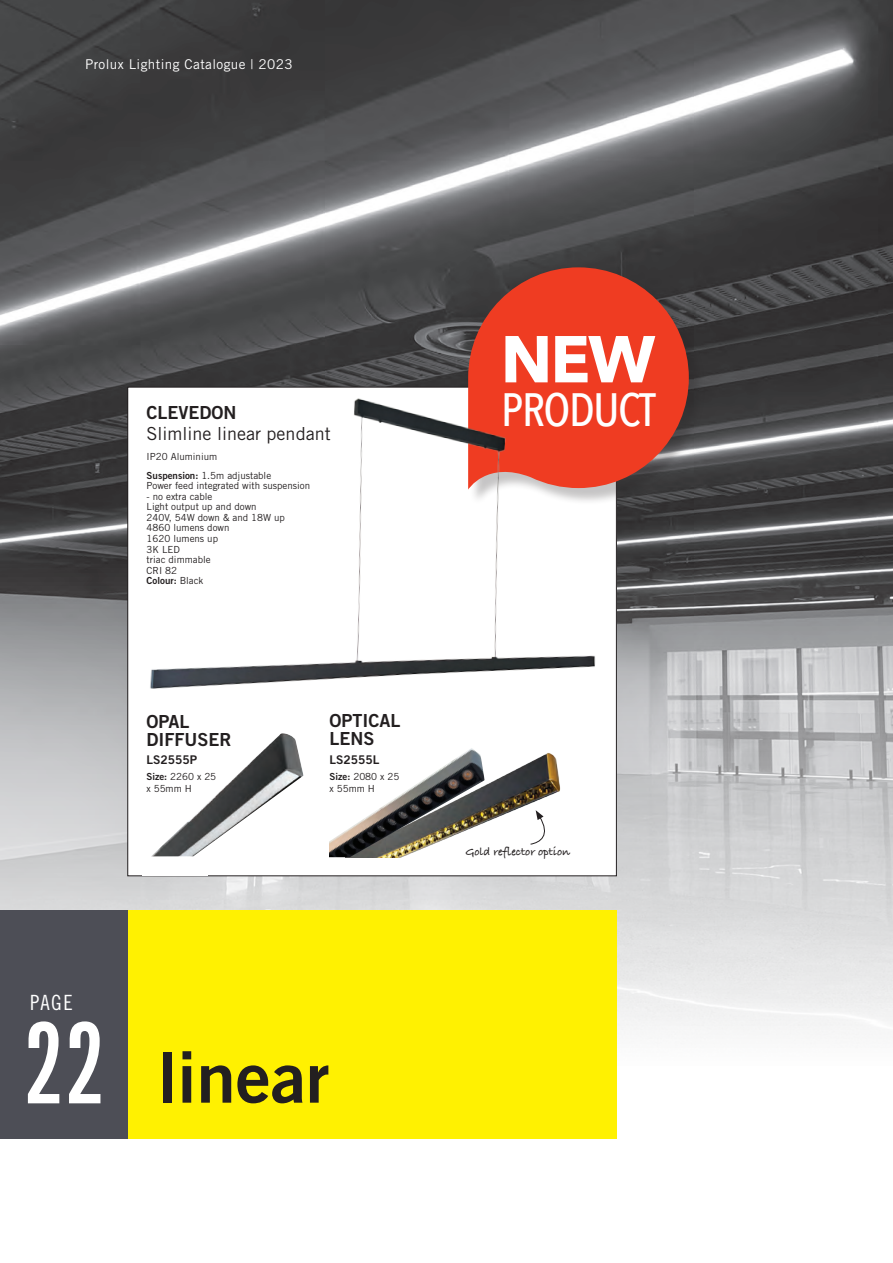
<style>
.page{position:relative;width:893px;height:1263px;background:#fff}
.page>*{position:absolute;margin:0;border:0;box-sizing:border-box;transform-origin:0 0}
.t1{font:111.15px "Alpin Gothic CG No 1";color:#fff}
.t2{font:70.35px "Trade Gothic Bold Two";color:#231f20}
.t3{font:700 65.4px "Avenir Next";color:#fff}
.t4{font:500 46.65px "Avenir Next Condensed";letter-spacing:-.03em;color:#fff}
.t5{font:21px "Trade Gothic Cond Eighteen";color:#fff}
.t6{font:18px "Trade Gothic Bold Two";color:#231f20}
.t7{font:18px "Trade Gothic";color:#231f20}
.t8{font:13.5px "Trade Gothic";letter-spacing:.03em;color:#fff}
.t9{font:700 12px "Bradley Hand ITCTT";color:#231f20}
.t10{font:12px "Trade Gothic Bold Two";color:#231f20}
.t11{font:9.75px "Trade Gothic";color:#231f20}
.t12{font:9.75px "Trade Gothic Bold Two";color:#231f20}
.s1{font-family:"Trade Gothic Bold Two"}
.s2{font-family:"Trade Gothic"}
</style>
<div class="page">
<img style="left:0;top:0;width:893px;height:1035px">
<div style="left:128px;top:911px;width:489px;height:228px;background:#fff101"></div>
<div style="left:0;top:911px;width:128px;height:228px;background:#4d4e56"></div>
<div style="left:128px;top:387px;width:488px;height:489px;background:#fff"></div>
<img style="left:485px;top:753px;width:76px;height:70px">
<img style="left:329px;top:748px;width:156px;height:109px">
<div style="left:470px;top:270px;width:236px;height:235px;background:#231f20;opacity:.26"></div>
<svg style="left:468px;top:267px;width:221px;height:223px;background:#c43d2a"></svg>
<img style="left:138px;top:379px;width:485px;height:346px">
<img style="left:152px;top:733px;width:151px;height:123px">
<div style="left:296px;top:829px;width:33px;height:34px;background:#fff"></div>
<svg style="left:528px;top:810px;width:33px;height:35px"></svg>
<p class="t8" style="left:85px;top:56px;width:209px">Prolux Lighting Catalogue | 2023</p>
<p class="t6" style="left:147px;top:401px;width:92px">CLEVEDON</p>
<p class="t7" style="left:147px;top:422px;width:186px">Slimline linear pendant</p>
<p class="t11" style="left:147px;top:450px;width:72px">IP20 Aluminium</p>
<p class="t11" style="left:147px;top:469px;width:126px"><span class="s1">Suspension:</span> 1.5m adjustable</p>
<p class="t11" style="left:147px;top:480px;width:165px">Power feed integrated with suspension</p>
<p class="t11" style="left:147px;top:490px;width:67px">- no extra cable</p>
<p class="t11" style="left:147px;top:501px;width:111px">Light output up and down</p>
<p class="t11" style="left:147px;top:512px;width:140px">240V, 54W down &amp; and 18W up</p>
<p class="t11" style="left:147px;top:522px;width:84px">4860 lumens down</p>
<p class="t11" style="left:147px;top:533px;width:73px">1620 lumens up</p>
<p class="t11" style="left:147px;top:543px;width:35px">3K LED</p>
<p class="t11" style="left:147px;top:554px;width:66px">triac dimmable</p>
<p class="t11" style="left:147px;top:564px;width:32px">CRI 82</p>
<p class="t12" style="left:147px;top:574px;width:58px">Colour: <span class="s2">Black</span></p>
<p class="t6" style="left:146px;top:710px;width:45px">OPAL</p>
<p class="t6" style="left:146px;top:728px;width:87px">DIFFUSER</p>
<p class="t10" style="left:146px;top:752px;width:52px">LS2555P</p>
<p class="t11" style="left:146px;top:771px;width:71px"><span class="s1">Size:</span> 2260 x 25</p>
<p class="t11" style="left:146px;top:782px;width:47px">x 55mm H</p>
<p class="t6" style="left:330px;top:710px;width:73px">OPTICAL</p>
<p class="t6" style="left:330px;top:728px;width:46px">LENS</p>
<p class="t10" style="left:330px;top:752px;width:52px">LS2555L</p>
<p class="t11" style="left:330px;top:771px;width:71px"><span class="s1">Size:</span> 2080 x 25</p>
<p class="t11" style="left:330px;top:782px;width:47px">x 55mm H</p>
<p class="t5" style="left:30px;top:989px;width:44px">PAGE</p>
<p class="t1" style="left:23px;top:997px;width:84px">22</p>
<p class="t2" style="left:158px;top:1034px;width:173px">linear</p>
<p class="t3" style="left:501px;top:303px;width:156px">NEW</p>
<p class="t4" style="left:501px;top:382px;width:156px">PRODUCT</p>
<p class="t9" style="left:465px;top:843px;width:106px">Gold reflector option</p>
</div>
